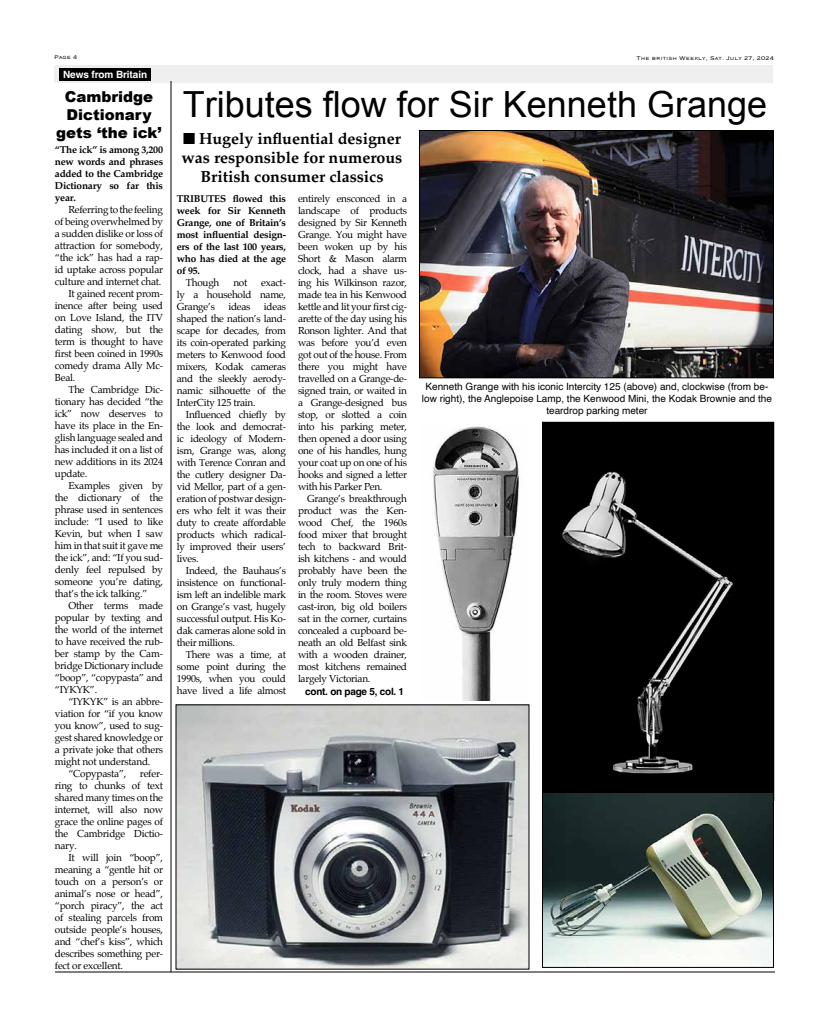
<style>
.page{position:relative;width:828px;height:1026px;background:#fff}
.page>*{position:absolute;margin:0;border:0;box-sizing:border-box;transform-origin:0 0}
.t1{font:36px "Arial";color:#000}
.t2{font:700 16px/19.2px "Palatino";color:#000;text-align:center}
.t3{font:900 15px/18px "Arial";color:#000;text-align:center}
.t4{font:10px/12px "Palatino";letter-spacing:-.02em;color:#000;text-align:justify}
.t5{font:700 10px/12px "Palatino";letter-spacing:-.02em;color:#000;text-align:justify}
.t6{font:10px/12px "Helvetica";color:#000;text-align:center}
.t7{font:700 10px "Helvetica";letter-spacing:-.025em;color:#000}
.t8{font:700 10px "Helvetica";letter-spacing:-.01em;color:#fff}
.t9{font:300 7px "Copperplate";color:#000}
</style>
<div class="page">
<hr style="left:55px;top:972px;width:720px;height:1px;background:#000">
<div style="left:54px;top:65px;width:719px;height:18px;background:#efeff0"></div>
<div style="left:59px;top:68px;width:92px;height:12px;background:#000"></div>
<img style="left:544px;top:424px;width:228px;height:368px">
<div style="left:542px;top:422px;width:232px;height:379px;border:1px solid #000"></div>
<img style="left:421px;top:132px;width:351px;height:244px">
<div style="left:419px;top:130px;width:355px;height:248px;border:1px solid #000"></div>
<img style="left:544px;top:794px;width:228px;height:172px">
<div style="left:542px;top:792px;width:232px;height:176px;border:1px solid #000"></div>
<hr style="left:171px;top:81px;width:1px;height:891px;background:#000">
<img style="left:178px;top:707px;width:349px;height:260px">
<img style="left:433px;top:426px;width:86px;height:274px">
<p class="t9" style="left:54px;top:53px;width:25px">Page 4</p>
<p class="t9" style="left:636px;top:53px;width:139px">The british Weekly, Sat. July 27, 2024</p>
<p class="t8" style="left:63px;top:68px;width:85px">News from Britain</p>
<h3 class="t3" style="left:56px;top:87px;width:107px">Cambridge<br>Dictionary gets ‘the ick’</h3>
<h1 class="t1" style="left:183px;top:81px;width:586px">Tributes flow for Sir Kenneth Grange</h1>
<h2 class="t2" style="left:182px;top:129px;width:222px">■ Hugely influential designer was responsible for numerous<br>British consumer classics</h2>
<p class="t5" style="left:55px;top:143px;width:110px">“The ick” is among 3,200 new words and phrases added to the Cambridge Dictionary so far this year.</p>
<p class="t4" style="left:68px;top:204px;width:96px">Referring to the feeling</p>
<p class="t4" style="left:55px;top:216px;width:110px">of being overwhelmed by</p>
<p class="t4" style="left:55px;top:228px;width:110px">a sudden dislike or loss of</p>
<p class="t4" style="left:55px;top:240px;width:110px">attraction for somebody,</p>
<p class="t4" style="left:55px;top:252px;width:110px">“the ick” has had a rap-</p>
<p class="t4" style="left:55px;top:264px;width:110px">id uptake across popular</p>
<p class="t4" style="left:55px;top:276px;width:108px">culture and internet chat.</p>
<p class="t4" style="left:68px;top:288px;width:96px">It gained recent prom-</p>
<p class="t4" style="left:55px;top:300px;width:110px">inence after being used</p>
<p class="t4" style="left:55px;top:312px;width:110px">on Love Island, the ITV</p>
<p class="t4" style="left:55px;top:324px;width:110px">dating show, but the</p>
<p class="t4" style="left:55px;top:336px;width:110px">term is thought to have</p>
<p class="t4" style="left:55px;top:348px;width:110px">first been coined in 1990s</p>
<p class="t4" style="left:55px;top:360px;width:110px">comedy drama Ally Mc-</p>
<p class="t4" style="left:55px;top:372px;width:22px">Beal.</p>
<p class="t4" style="left:68px;top:384px;width:96px">The Cambridge Dic-</p>
<p class="t4" style="left:55px;top:396px;width:110px">tionary has decided “the</p>
<p class="t4" style="left:55px;top:408px;width:110px">ick” now deserves to</p>
<p class="t4" style="left:55px;top:420px;width:110px">have its place in the En-</p>
<p class="t4" style="left:55px;top:432px;width:110px">glish language sealed and</p>
<p class="t4" style="left:55px;top:444px;width:110px">has included it on a list of</p>
<p class="t4" style="left:55px;top:456px;width:110px">new additions in its 2024</p>
<p class="t4" style="left:55px;top:468px;width:34px">update.</p>
<p class="t4" style="left:68px;top:480px;width:96px">Examples given by</p>
<p class="t4" style="left:55px;top:492px;width:110px">the dictionary of the</p>
<p class="t4" style="left:55px;top:504px;width:110px">phrase used in sentences</p>
<p class="t4" style="left:55px;top:516px;width:110px">include: “I used to like</p>
<p class="t4" style="left:55px;top:528px;width:110px">Kevin, but when I saw</p>
<p class="t4" style="left:55px;top:540px;width:110px">him in that suit it gave me</p>
<p class="t4" style="left:55px;top:552px;width:110px">the ick”, and: “If you sud-</p>
<p class="t4" style="left:55px;top:564px;width:110px">denly feel repulsed by</p>
<p class="t4" style="left:55px;top:576px;width:110px">someone you’re dating,</p>
<p class="t4" style="left:55px;top:588px;width:94px">that’s the ick talking.”</p>
<p class="t4" style="left:68px;top:600px;width:96px">Other terms made</p>
<p class="t4" style="left:55px;top:612px;width:110px">popular by texting and</p>
<p class="t4" style="left:55px;top:624px;width:110px">the world of the internet</p>
<p class="t4" style="left:55px;top:636px;width:110px">to have received the rub-</p>
<p class="t4" style="left:55px;top:648px;width:110px">ber stamp by the Cam-</p>
<p class="t4" style="left:55px;top:660px;width:110px">bridge Dictionary include</p>
<p class="t4" style="left:55px;top:672px;width:110px">“boop”, “copypasta” and</p>
<p class="t4" style="left:55px;top:684px;width:44px">“IYKYK”.</p>
<p class="t4" style="left:68px;top:696px;width:96px">“IYKYK” is an abbre-</p>
<p class="t4" style="left:55px;top:708px;width:110px">viation for “if you know</p>
<p class="t4" style="left:55px;top:720px;width:110px">you know”, used to sug-</p>
<p class="t4" style="left:55px;top:732px;width:110px">gest shared knowledge or</p>
<p class="t4" style="left:55px;top:744px;width:110px">a private joke that others</p>
<p class="t4" style="left:55px;top:756px;width:97px">might not understand.</p>
<p class="t4" style="left:68px;top:768px;width:59px">“Copypasta”,</p>
<p class="t5" style="left:177px;top:192px;width:111px">TRIBUTES flowed this week for Sir Kenneth Grange, one of Britain’s most influential design&shy;ers of the last 100 years, who has died at the age of 95.</p>
<p class="t4" style="left:186px;top:277px;width:35px">Though</p>
<p class="t4" style="left:233px;top:277px;width:16px">not</p>
<p class="t4" style="left:298px;top:193px;width:111px">entirely ensconced in a landscape of products designed by Sir Kenneth Grange. You might have been woken up by his Short &amp; Mason alarm clock, had a shave us&shy;ing his Wilkinson razor, made tea in his Kenwood kettle and lit your first cig&shy;arette of the day using his Ronson lighter. And that was before you’d even got out of the house. From there you might have travelled on a Grange-de&shy;signed train, or waited in a Grange-designed bus stop, or slotted a coin into his parking meter, then opened a door using one of his handles, hung your coat up on one of his hooks and signed a letter with his Parker Pen.</p>
<p class="t4" style="left:298px;top:493px;width:111px;text-indent:9px">Grange’s breakthrough product was the Ken&shy;wood Chef, the 1960s food mixer that brought tech to backward Brit&shy;ish kitchens - and would probably have been the only truly modern thing in the room. Stoves were cast-iron, big old boilers sat in the corner, curtains concealed a cupboard be&shy;neath an old Belfast sink with a wooden drainer, most kitchens remained largely Victorian.</p>
<p class="t4" style="left:177px;top:277px;width:111px;text-indent:84px">exact&shy;ly a household name, Grange’s</p>
<p class="t4" style="left:177px;top:301px;width:111px;text-indent:87px">ideas shaped the nation’s land&shy;scape for decades, from its coin-operated parking meters to Kenwood food mixers, Kodak cameras and the sleekly aerody&shy;namic silhouette of the InterCity 125 train.</p>
<p class="t4" style="left:177px;top:409px;width:111px;text-indent:9px">Influenced chiefly by the look and democrat&shy;ic ideology of Modern&shy;ism, Grange was, along with Terence Conran and the cutlery designer Da&shy;vid Mellor, part of a gen&shy;eration of postwar design&shy;ers who felt it was their duty to create affordable products which radical&shy;ly improved their users’ lives.</p>
<p class="t4" style="left:177px;top:565px;width:111px;text-indent:9px">Indeed, the Bauhaus’s insistence on functional&shy;ism left an indelible mark on Grange’s vast, hugely successful output. His Ko&shy;dak cameras alone sold in their millions.</p>
<p class="t4" style="left:177px;top:649px;width:111px;text-indent:9px">There was a time, at some point during the 1990s, when you could have lived a life almost</p>
<p class="t4" style="left:228px;top:301px;width:24px">ideas</p>
<p class="t6" style="left:422px;top:381px;width:352px">Kenneth Grange with his iconic Intercity 125 (above) and, clockwise (from be&shy;low right), the Anglepoise Lamp, the Kenwood Mini, the Kodak Brownie and the teardrop parking meter</p>
<p class="t7" style="left:305px;top:685px;width:100px">cont. on page 5, col. 1</p>
<p class="t4" style="left:55px;top:768px;width:110px;text-indent:85px">refer&shy;ring to chunks of text shared many times on the internet, will also now grace the online pages of the Cambridge Dictio&shy;nary.</p>
<p class="t4" style="left:55px;top:852px;width:110px;text-indent:14px">It will join “boop”, meaning a “gentle hit or touch on a person’s or animal’s nose or head”, “porch piracy”, the act of stealing parcels from outside people’s houses, and “chef’s kiss”, which describes something per&shy;fect or excellent.</p>
</div>
